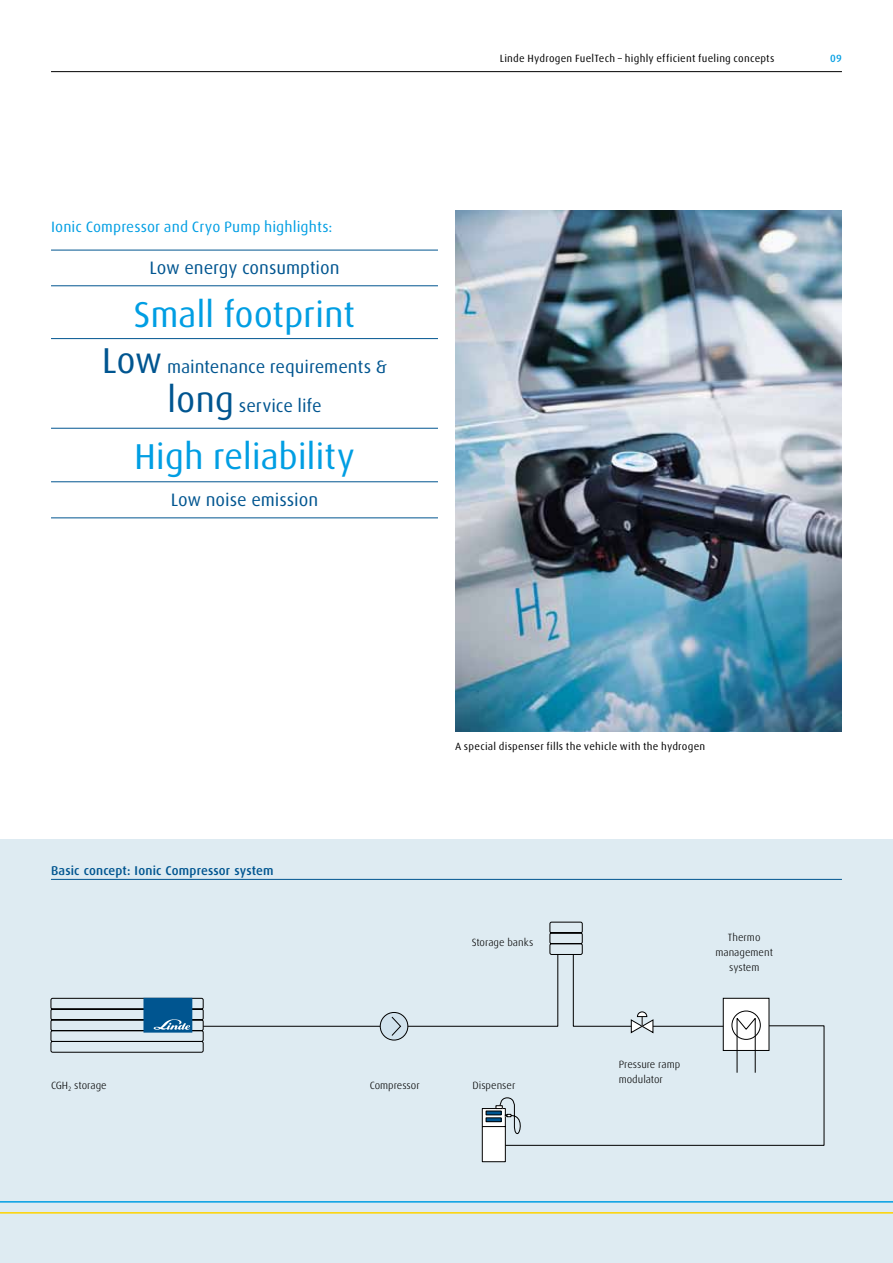
<style>
.page{position:relative;width:893px;height:1263px;background:#fff}
.page>*{position:absolute;margin:0;border:0;box-sizing:border-box;transform-origin:0 0}
.t1{font:36px "Linde Dax Global";letter-spacing:-.01em;color:#009ee3}
.t2{font:18px/38.4px "Linde Dax Global";letter-spacing:-.005em;color:#005590;text-align:center}
.t3{font:15px "Linde Dax Global";letter-spacing:.005em;color:#009ee3}
.t4{font:500 12.75px "Linde Dax Global";letter-spacing:.015em;color:#005590}
.t5{font:10.5px "Linde Dax Global";letter-spacing:.02em;color:#000}
.t6{font:300 10.5px/14.7px "Linde Dax Global";color:#000}
.t7{font:500 10.5px "Linde Dax Global";color:#009ee3}
.s1{font-size:36px}
</style>
<div class="page">
<div style="left:0;top:839px;width:893px;height:424px;background:#deebf2"></div>
<hr style="left:51px;top:71px;width:791px;height:1px;background:#000">
<hr style="left:51px;top:879px;width:791px;height:1px;background:#005590">
<hr style="left:0;top:1212px;width:893px;height:1px;background:#ffd300">
<hr style="left:0;top:1201px;width:893px;height:1px;background:#009ee3">
<hr style="left:51px;top:250px;width:387px;height:1px;background:#005590">
<hr style="left:51px;top:338px;width:387px;height:1px;background:#005590">
<hr style="left:51px;top:285px;width:387px;height:1px;background:#005590">
<hr style="left:51px;top:428px;width:387px;height:1px;background:#005590">
<hr style="left:51px;top:481px;width:387px;height:1px;background:#005590">
<hr style="left:51px;top:517px;width:387px;height:1px;background:#005590">
<svg style="left:51px;top:922px;width:532px;height:131px"></svg>
<div style="left:144px;top:998px;width:48px;height:34px;background:#005590"></div>
<svg style="left:154px;top:1019px;width:36px;height:11px"></svg>
<svg style="left:391px;top:954px;width:433px;height:208px"></svg>
<img style="left:455px;top:211px;width:387px;height:521px">
<h3 class="t3" style="left:51px;top:218px;width:283px">Ionic Compressor and Cryo Pump highlights:</h3>
<h2 class="t2" style="left:149px;top:249px;width:192px">Low energy consumption</h2>
<h1 class="t1" style="left:134px;top:293px;width:223px">Small footprint</h1>
<h2 class="t2" style="left:102px;top:348px;width:287px"><span class="s1">Low</span> maintenance requirements &amp; <span class="s1">long</span> service life</h2>
<h1 class="t1" style="left:134px;top:436px;width:222px">High reliability</h1>
<h2 class="t2" style="left:171px;top:480px;width:149px">Low noise emission</h2>
<p class="t5" style="left:500px;top:52px;width:276px">Linde Hydrogen FuelTech – highly efficient fueling concepts</p>
<p class="t7" style="left:830px;top:52px;width:13px">09</p>
<p class="t5" style="left:455px;top:740px;width:252px">A special dispenser fills the vehicle with the hydrogen</p>
<p class="t4" style="left:51px;top:863px;width:224px">Basic concept: Ionic Compressor system</p>
<p class="t6" style="left:472px;top:935px;width:63px">Storage banks</p>
<p class="t6" style="left:51px;top:1078px;width:57px">CGH<sub>2</sub> storage</p>
<p class="t6" style="left:370px;top:1078px;width:52px">Compressor</p>
<p class="t6" style="left:472px;top:1078px;width:45px">Dispenser</p>
<p class="t6" style="left:619px;top:1057px;width:63px">Pressure ramp modulator</p>
<p class="t6" style="left:715px;top:930px;width:59px;text-align:center">Thermo management system</p>
</div>
